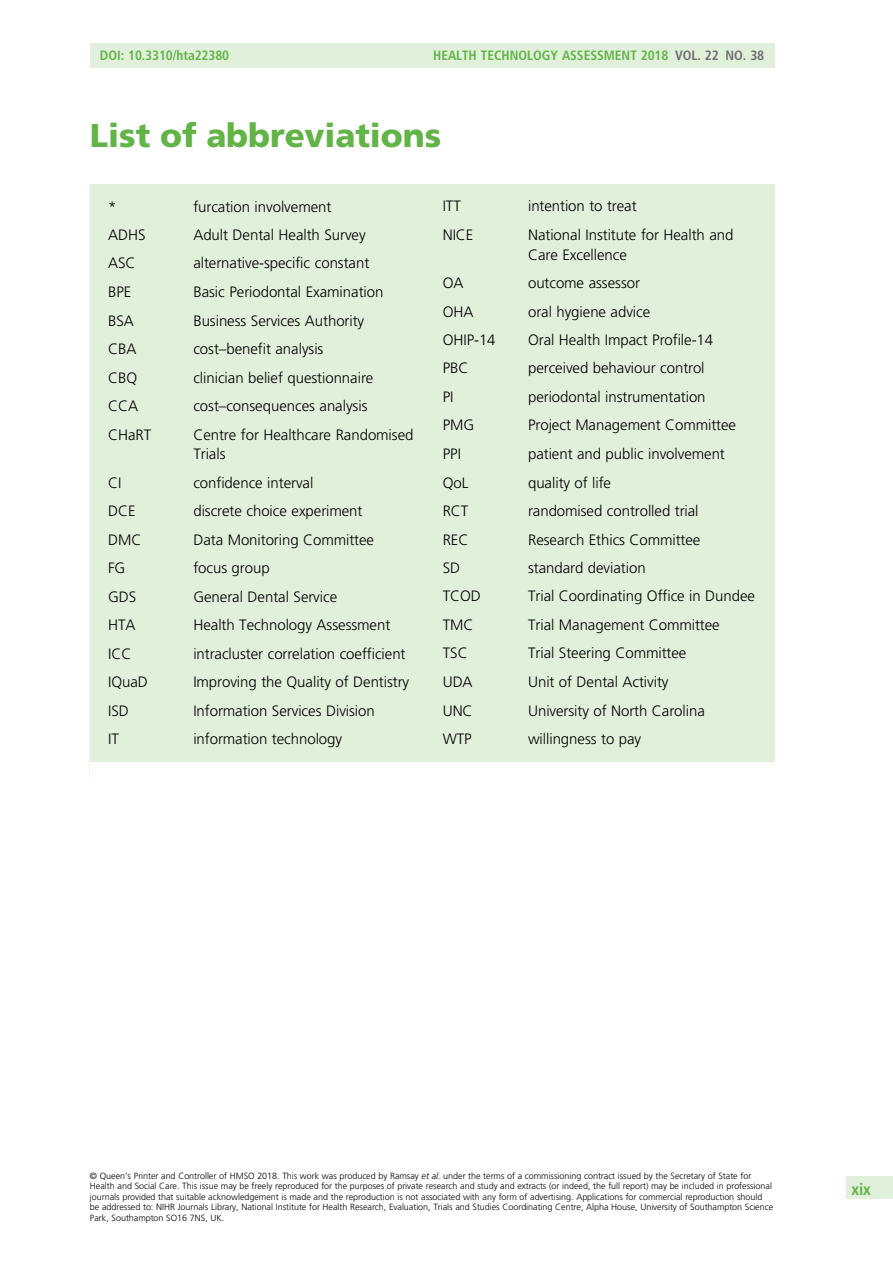
<style>
.page{position:relative;width:893px;height:1263px;background:#fff}
.page>*{position:absolute;margin:0;border:0;box-sizing:border-box;transform-origin:0 0}
.t1{font:33px "Adv TT20 abcef 8.B";color:#62b447}
.t2{font:16.5px "Adv TT24 c 3 cae 3.B";color:#62b447}
.t3{font:15px/19.5px "Adv T Tebabd 7 da";color:#000}
.t4{font:13.5px "Adv TT24 c 3 cae 3.B";color:#62b447}
.t5{font:9px/10.5px "Adv T Tebabd 7 da";color:#000}
.s1{color:#6e6f71}
.s2{font-style:inherit}
.s3{font-family:"Adv TT49 bbc 31 f.I"}
</style>
<div class="page">
<div style="left:90px;top:185px;width:684px;height:592px;background:#e1f0da"></div>
<div style="left:90px;top:762px;width:684px;height:15px;background:#fff"></div>
<div style="left:90px;top:44px;width:684px;height:24px;background:#e1f0da"></div>
<div style="left:846px;top:1176px;width:47px;height:23px;background:#e1f0da"></div>
<p class="t4" style="left:100px;top:51px;width:131px">DOI: 10.3310/hta22380</p>
<p class="t4" style="left:433px;top:51px;width:332px">HEALTH TECHNOLOGY ASSESSMENT 2018 <span class="s1">VOL. 22 NO. 38</span></p>
<h1 class="t1" style="left:90px;top:122px;width:353px">List of abbreviations</h1>
<p class="t3" style="left:108px;top:198px;width:10px">*</p>
<p class="t3" style="left:193px;top:198px;width:139px">furcation involvement</p>
<p class="t3" style="left:108px;top:226px;width:39px">ADHS</p>
<p class="t3" style="left:193px;top:226px;width:174px">Adult Dental Health Survey</p>
<p class="t3" style="left:108px;top:255px;width:29px">ASC</p>
<p class="t3" style="left:193px;top:255px;width:177px">alternative-specific constant</p>
<p class="t3" style="left:108px;top:283px;width:25px">BPE</p>
<p class="t3" style="left:193px;top:283px;width:191px">Basic Periodontal Examination</p>
<p class="t3" style="left:108px;top:312px;width:27px">BSA</p>
<p class="t3" style="left:193px;top:312px;width:172px">Business Services Authority</p>
<p class="t3" style="left:108px;top:340px;width:30px">CBA</p>
<p class="t3" style="left:193px;top:340px;width:131px">cost<span class="s2">–</span>benefit analysis</p>
<p class="t3" style="left:108px;top:369px;width:31px">CBQ</p>
<p class="t3" style="left:193px;top:369px;width:181px">clinician belief questionnaire</p>
<p class="t3" style="left:108px;top:397px;width:31px">CCA</p>
<p class="t3" style="left:193px;top:397px;width:176px">cost<span class="s2">–</span>consequences analysis</p>
<p class="t3" style="left:108px;top:426px;width:45px">CHaRT</p>
<p class="t3" style="left:193px;top:426px;width:222px">Centre for Healthcare Randomised<br>Trials</p>
<p class="t3" style="left:108px;top:474px;width:15px">CI</p>
<p class="t3" style="left:193px;top:474px;width:121px">confidence interval</p>
<p class="t3" style="left:108px;top:502px;width:29px">DCE</p>
<p class="t3" style="left:193px;top:502px;width:171px">discrete choice experiment</p>
<p class="t3" style="left:108px;top:531px;width:35px">DMC</p>
<p class="t3" style="left:193px;top:531px;width:182px">Data Monitoring Committee</p>
<p class="t3" style="left:108px;top:559px;width:19px">FG</p>
<p class="t3" style="left:193px;top:559px;width:78px">focus group</p>
<p class="t3" style="left:108px;top:588px;width:30px">GDS</p>
<p class="t3" style="left:193px;top:588px;width:145px">General Dental Service</p>
<p class="t3" style="left:108px;top:616px;width:29px">HTA</p>
<p class="t3" style="left:193px;top:616px;width:198px">Health Technology Assessment</p>
<p class="t3" style="left:108px;top:645px;width:25px">ICC</p>
<p class="t3" style="left:193px;top:645px;width:214px">intracluster correlation coefficient</p>
<p class="t3" style="left:108px;top:673px;width:41px">IQuaD</p>
<p class="t3" style="left:193px;top:673px;width:217px">Improving the Quality of Dentistry</p>
<p class="t3" style="left:108px;top:702px;width:22px">ISD</p>
<p class="t3" style="left:193px;top:702px;width:183px">Information Services Division</p>
<p class="t3" style="left:108px;top:730px;width:12px">IT</p>
<p class="t3" style="left:193px;top:730px;width:150px">information technology</p>
<p class="t3" style="left:443px;top:198px;width:20px">ITT</p>
<p class="t3" style="left:528px;top:198px;width:110px">intention to treat</p>
<p class="t3" style="left:443px;top:226px;width:32px">NICE</p>
<p class="t3" style="left:528px;top:226px;width:207px">National Institute for Health and<br>Care Excellence</p>
<p class="t3" style="left:443px;top:274px;width:22px">OA</p>
<p class="t3" style="left:528px;top:274px;width:113px">outcome assessor</p>
<p class="t3" style="left:443px;top:303px;width:32px">OHA</p>
<p class="t3" style="left:528px;top:303px;width:124px">oral hygiene advice</p>
<p class="t3" style="left:443px;top:331px;width:54px">OHIP-14</p>
<p class="t3" style="left:528px;top:331px;width:187px">Oral Health Impact Profile-14</p>
<p class="t3" style="left:443px;top:360px;width:27px">PBC</p>
<p class="t3" style="left:528px;top:360px;width:178px">perceived behaviour control</p>
<p class="t3" style="left:443px;top:388px;width:12px">PI</p>
<p class="t3" style="left:528px;top:388px;width:179px">periodontal instrumentation</p>
<p class="t3" style="left:443px;top:417px;width:33px">PMG</p>
<p class="t3" style="left:528px;top:417px;width:210px">Project Management Committee</p>
<p class="t3" style="left:443px;top:445px;width:20px">PPI</p>
<p class="t3" style="left:528px;top:445px;width:198px">patient and public involvement</p>
<p class="t3" style="left:443px;top:474px;width:27px">QoL</p>
<p class="t3" style="left:528px;top:474px;width:84px">quality of life</p>
<p class="t3" style="left:443px;top:502px;width:27px">RCT</p>
<p class="t3" style="left:528px;top:502px;width:172px">randomised controlled trial</p>
<p class="t3" style="left:443px;top:531px;width:27px">REC</p>
<p class="t3" style="left:528px;top:531px;width:174px">Research Ethics Committee</p>
<p class="t3" style="left:443px;top:559px;width:19px">SD</p>
<p class="t3" style="left:528px;top:559px;width:119px">standard deviation</p>
<p class="t3" style="left:443px;top:588px;width:40px">TCOD</p>
<p class="t3" style="left:528px;top:588px;width:229px">Trial Coordinating Office in Dundee</p>
<p class="t3" style="left:443px;top:616px;width:32px">TMC</p>
<p class="t3" style="left:528px;top:616px;width:193px">Trial Management Committee</p>
<p class="t3" style="left:443px;top:645px;width:26px">TSC</p>
<p class="t3" style="left:528px;top:645px;width:160px">Trial Steering Committee</p>
<p class="t3" style="left:443px;top:673px;width:31px">UDA</p>
<p class="t3" style="left:528px;top:673px;width:142px">Unit of Dental Activity</p>
<p class="t3" style="left:443px;top:702px;width:31px">UNC</p>
<p class="t3" style="left:528px;top:702px;width:178px">University of North Carolina</p>
<p class="t3" style="left:443px;top:730px;width:31px">WTP</p>
<p class="t3" style="left:528px;top:730px;width:115px">willingness to pay</p>
<p class="t5" style="left:90px;top:1171px;width:685px">© Queen<span class="s2">’</span>s Printer and Controller of HMSO 2018. This work was produced by Ramsay <span class="s3">et al.</span> under the terms of a commissioning contract issued by the Secretary of State for Health and Social Care. This issue may be freely reproduced for the purposes of private research and study and extracts (or indeed, the full report) may be included in professional journals provided that suitable acknowledgement is made and the reproduction is not associated with any form of advertising. Applications for commercial reproduction should be addressed to: NIHR Journals Library, National Institute for Health Research, Evaluation, Trials and Studies Coordinating Centre, Alpha House, University of Southampton Science Park, Southampton SO16 7NS, UK.</p>
<p class="t2" style="left:851px;top:1183px;width:21px">xix</p>
</div>
